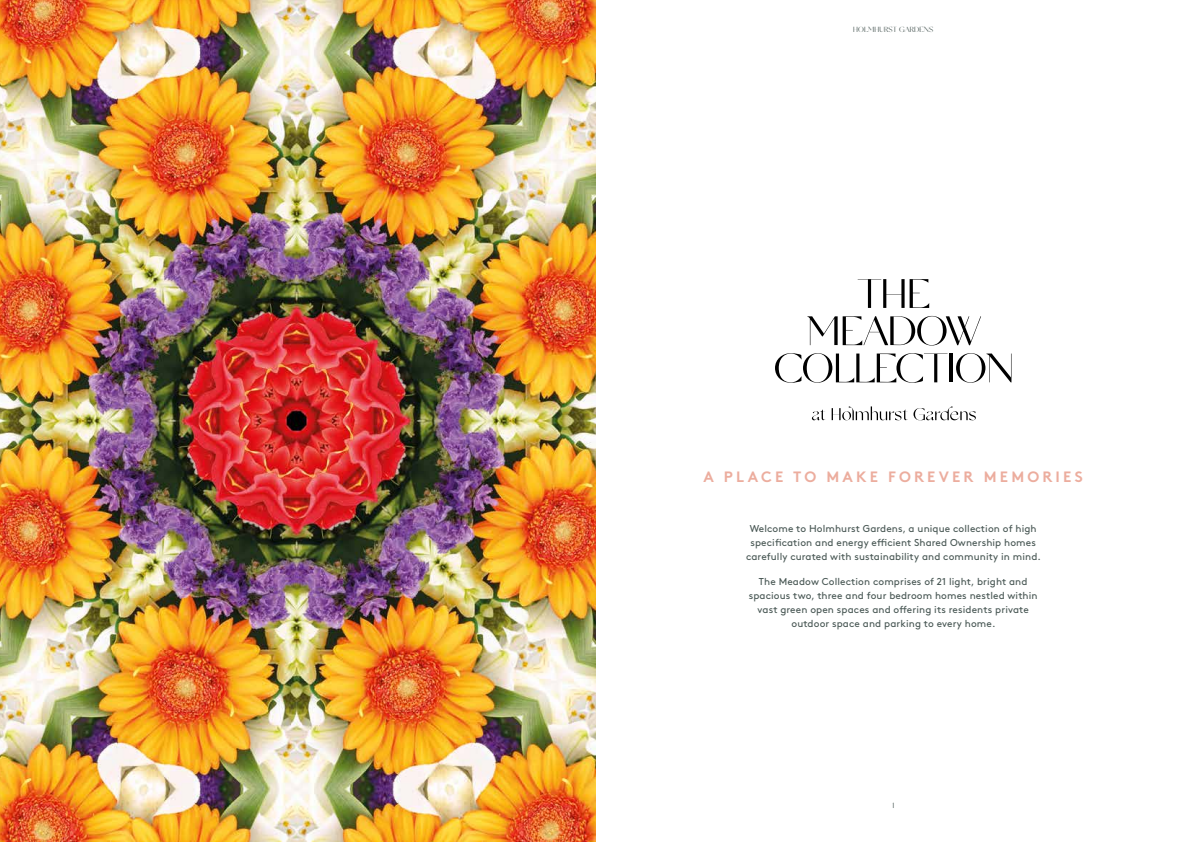
<style>
.page{position:relative;width:1191px;height:842px;background:#fff}
.page>*{position:absolute;margin:0;border:0;box-sizing:border-box;transform-origin:0 0}
.t1{font:700 15px "Brown Pro";letter-spacing:.21em;color:#ecad9e}
.t2{font:10px/14px "Brown Pro";letter-spacing:.01em;color:#475653;text-align:center}
.t3{font:8px "Gallery Modern";letter-spacing:.02em;color:#475653}
</style>
<div class="page">
<svg style="left:812px;top:409px;width:13px;height:11px"></svg>
<svg style="left:831px;top:406px;width:76px;height:15px"></svg>
<svg style="left:913px;top:406px;width:62px;height:15px"></svg>
<svg style="left:857px;top:279px;width:72px;height:29px"></svg>
<svg style="left:807px;top:316px;width:174px;height:30px"></svg>
<svg style="left:775px;top:353px;width:172px;height:30px"></svg>
<hr style="left:949px;top:353px;width:3px;height:29px;background:#000">
<svg style="left:956px;top:353px;width:55px;height:30px"></svg>
<img style="left:0;top:0;width:595px;height:842px">
<p class="t3" style="left:853px;top:25px;width:82px">HOLMHURST GARDENS</p>
<h1 class="t1" style="left:703px;top:464px;width:381px">A PLACE TO MAKE FOREVER MEMORIES</h1>
<p class="t2" style="left:746px;top:521px;width:296px">Welcome to Holmhurst Gardens, a unique collection of high specification and energy efficient Shared Ownership homes carefully curated with sustainability and community in mind.</p>
<p class="t2" style="left:748px;top:574px;width:290px">The Meadow Collection comprises of 21 light, bright and spacious two, three and four bedroom homes nestled within vast green open spaces and offering its residents private outdoor space and parking to every home.</p>
<p class="t3" style="left:892px;top:801px;width:4px">1</p>
</div>
